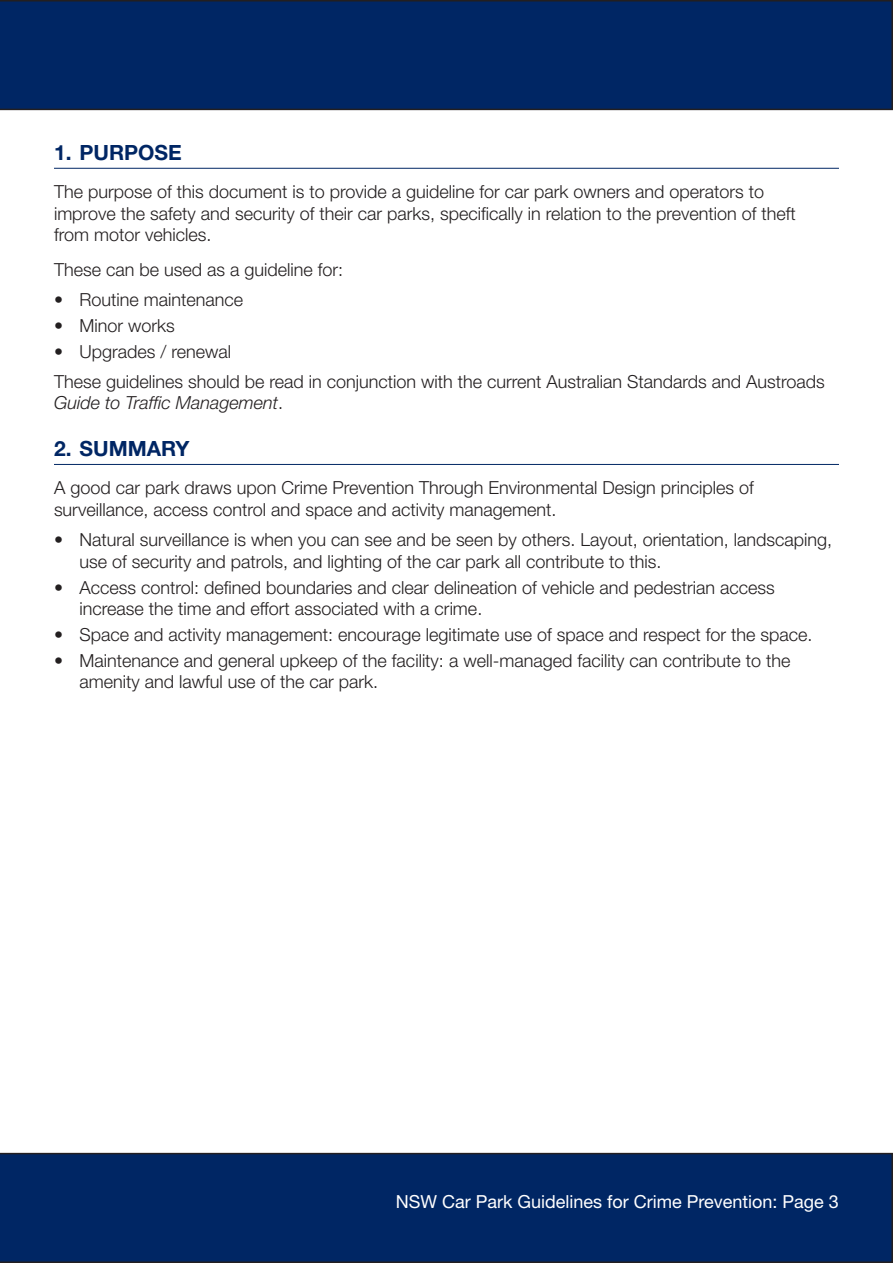
<style>
.page{position:relative;width:893px;height:1263px;background:#fff}
.page>*{position:absolute;margin:0;border:0;box-sizing:border-box;transform-origin:0 0}
.t1{font:700 21px "Helvetica Neue LT Std";color:#002664}
.Body_text{font:300 18px/21.6px "Helvetica Neue LT Std";color:#231f20}
.t2{font:18px "Helvetica Neue LT Std";color:#fff}
.s1{font-style:italic}
</style>
<div class="page">
<div style="left:0;top:1153px;width:893px;height:110px;background:#002664"></div>
<div style="left:0;top:0;width:893px;height:110px;background:#002664"></div>
<hr style="left:54px;top:168px;width:785px;height:1px;background:#002664">
<hr style="left:54px;top:464px;width:785px;height:1px;background:#002664">
<p class="t1" style="left:54px;top:139px;width:129px">1. PURPOSE</p>
<p class="Body_text" style="left:54px;top:181px;width:743px">The purpose of this document is to provide a guideline for car park owners and operators to improve the safety and security of their car parks, specifically in relation to the prevention of theft from motor vehicles.</p>
<p class="Body_text" style="left:54px;top:258px;width:291px">These can be used as a guideline for:</p>
<p class="Body_text" style="left:54px;top:288px;width:191px">• Routine maintenance</p>
<p class="Body_text" style="left:54px;top:314px;width:122px">• Minor works</p>
<p class="Body_text" style="left:54px;top:340px;width:179px">• Upgrades / renewal</p>
<p class="Body_text" style="left:54px;top:370px;width:772px">These guidelines should be read in conjunction with the current Australian Standards and Austroads<br><span class="s1">Guide to Traffic Management</span>.</p>
<p class="t1" style="left:54px;top:435px;width:137px">2. SUMMARY</p>
<p class="Body_text" style="left:54px;top:477px;width:701px">A good car park draws upon Crime Prevention Through Environmental Design principles of surveillance, access control and space and activity management.</p>
<p class="Body_text" style="left:80px;top:528px;width:754px;text-indent:-26px">• Natural surveillance is when you can see and be seen by others. Layout, orientation, landscaping, use of security and patrols, and lighting of the car park all contribute to this.</p>
<p class="Body_text" style="left:80px;top:576px;width:697px;text-indent:-26px">• Access control: defined boundaries and clear delineation of vehicle and pedestrian access increase the time and effort associated with a crime.</p>
<p class="Body_text" style="left:54px;top:623px;width:760px">• Space and activity management: encourage legitimate use of space and respect for the space.</p>
<p class="Body_text" style="left:80px;top:649px;width:712px;text-indent:-26px">• Maintenance and general upkeep of the facility: a well-managed facility can contribute to the amenity and lawful use of the car park.</p>
<p class="t2" style="left:396px;top:1191px;width:445px">NSW Car Park Guidelines for Crime Prevention: Page 3</p>
</div>
